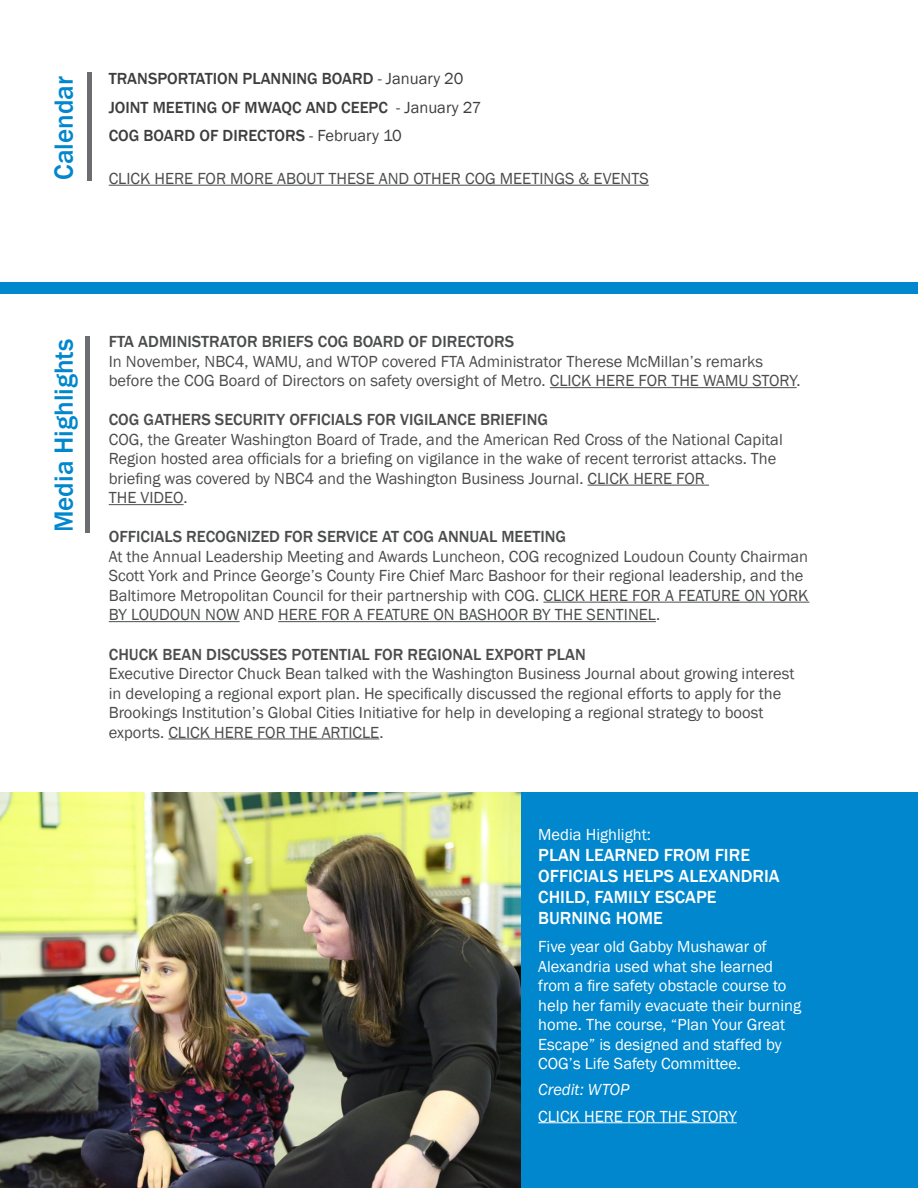
<style>
.page{position:relative;width:918px;height:1188px;background:#fff}
.page>*{position:absolute;margin:0;border:0;box-sizing:border-box;transform-origin:0 0}
.t1{font:500 27px "Franklin Gothic";color:#0087cd}
.t2{font:500 18px "Franklin Gothic";color:#fff}
.t3{font:16.5px/19.5px "Franklin Gothic";color:#4b4c4d}
.t4{font:16.5px/19.5px "Franklin Gothic";color:#fff}
.t5{font:500 16.5px "Franklin Gothic";color:#4b4c4d}
.t6{font:500 16.5px/28.5px "Franklin Gothic";color:#3e3e3f}
.t7{font:16.5px "Franklin Gothic";color:#3e3e3f}
.t8{font:italic 16.5px "Franklin Gothic";color:#fff}
.s1{font-weight:400}
</style>
<div class="page">
<div style="left:0;top:792px;width:918px;height:396px;background:#0087cd"></div>
<hr style="left:88px;top:72px;width:4px;height:108px;background:#6c6d70">
<hr style="left:109px;top:185px;width:540px;height:1px;background:#4b4c4d">
<div style="left:0;top:282px;width:918px;height:12px;background:#0087cd"></div>
<hr style="left:550px;top:387px;width:247px;height:1px;background:#4b4c4d">
<hr style="left:588px;top:485px;width:121px;height:1px;background:#4b4c4d">
<hr style="left:109px;top:504px;width:75px;height:1px;background:#4b4c4d">
<hr style="left:543px;top:602px;width:266px;height:1px;background:#4b4c4d">
<hr style="left:109px;top:621px;width:131px;height:1px;background:#4b4c4d">
<hr style="left:278px;top:621px;width:378px;height:1px;background:#4b4c4d">
<hr style="left:168px;top:739px;width:211px;height:1px;background:#4b4c4d">
<hr style="left:538px;top:1122px;width:199px;height:1px;background:#fff">
<div style="left:85px;top:336px;width:5px;height:196px;background:#6c6d70"></div>
<img style="left:0;top:792px;width:520px;height:396px">
<h1 class="t1" style="left:47px;top:180px;width:105px;rotate:-90deg">CALENDAR</h1>
<p class="t6" style="left:109px;top:65px;width:356px">TRANSPORTATION PLANNING BOARD <span class="s1">- January 20<br></span>JOINT</p>
<p class="t6" style="left:153px;top:93px;width:41px">MEETING</p>
<p class="t6" style="left:221px;top:93px;width:37px">OF MWA</p>
<p class="t6" style="left:281px;top:93px;width:202px">QC AN D CEEPC <span class="s1">- January 27</span></p>
<p class="t6" style="left:109px;top:122px;width:11px">COG</p>
<p class="t6" style="left:144px;top:122px;width:21px">BOAR</p>
<p class="t6" style="left:184px;top:122px;width:84px">D OF DIRECTORS</p>
<p class="t7" style="left:309px;top:126px;width:94px">- February 10</p>
<p class="t3" style="left:109px;top:169px;width:99px">CLICK HERE for</p>
<p class="t3" style="left:230px;top:169px;width:12px">more</p>
<p class="t3" style="left:277px;top:169px;width:11px">about</p>
<p class="t3" style="left:329px;top:169px;width:11px">these</p>
<p class="t3" style="left:379px;top:169px;width:11px">and</p>
<p class="t3" style="left:413px;top:169px;width:11px">other</p>
<p class="t3" style="left:465px;top:169px;width:45px">COG meetings</p>
<p class="t3" style="left:579px;top:169px;width:25px">&amp; events</p>
<h1 class="t1" style="left:47px;top:532px;width:195px;rotate:-90deg">MEDIA HIGHLIGHTS</h1>
<p class="t5" style="left:109px;top:332px;width:61px">FTA ADMINISTRATOR</p>
<p class="t5" style="left:262px;top:332px;width:67px">BRI EFS COG</p>
<p class="t5" style="left:353px;top:332px;width:21px">BOAR</p>
<p class="t5" style="left:394px;top:332px;width:84px">D OF DIRECTORS</p>
<p class="t3" style="left:109px;top:352px;width:694px">In November, NBC4, WAMU, and WTOP covered FTA Administrator Therese McMillan’s remarks before the COG Board of Directors on safety oversight of Metro. CLICK HERE FOR THE WAMU STORY.</p>
<p class="t5" style="left:109px;top:410px;width:11px">COG</p>
<p class="t5" style="left:144px;top:410px;width:406px">GATHERS SECURITY OFFICIALS FOR VIGILANCE BRIEFING</p>
<p class="t3" style="left:109px;top:430px;width:676px">COG, the Greater Washington Board of Trade, and the American Red Cross of the National Capital Region hosted area officials for a briefing on vigilance in the wake of recent terrorist attacks. The briefing was covered by NBC4 and the Washington Business Journal. CLICK HERE FOR<br>THE VIDEO.</p>
<p class="t5" style="left:109px;top:527px;width:306px">OFFICIALS RECOGNIZED FOR SERVICE AT COG</p>
<p class="t5" style="left:438px;top:527px;width:74px">ANNUAL MEE</p>
<p class="t5" style="left:532px;top:527px;width:35px">TING</p>
<p class="t3" style="left:109px;top:547px;width:701px">At the Annual Leadership Meeting and Awards Luncheon, COG recognized Loudoun County Chairman Scott York and Prince George’s County Fire Chief Marc Bashoor for their regional leadership, and the Baltimore Metropolitan Council for their partnership with COG. CLICK HERE FOR A FEATURE ON YORK BY LOUDOUN NOW AND HERE FOR A FEATURE ON BASHOOR BY THE SENTINEL.</p>
<p class="t5" style="left:109px;top:644px;width:478px">CHUCK BEAN DISCUSSES POTENTIAL FOR REGIONAL EXPORT PLAN</p>
<p class="t3" style="left:109px;top:664px;width:687px">Executive Director Chuck Bean talked with the Washington Business Journal about growing interest in developing a regional export plan. He specifically discussed the regional efforts to apply for the Brookings Institution’s Global Cities Initiative for help in developing a regional strategy to boost exports. CLICK HERE FOR THE ARTICLE.</p>
<p class="t4" style="left:538px;top:825px;width:114px">Media Highlight:</p>
<p class="t2" style="left:538px;top:843px;width:22px">PLAN</p>
<p class="t2" style="left:585px;top:843px;width:31px">LEARN</p>
<p class="t2" style="left:638px;top:843px;width:48px">ED FROM</p>
<p class="t2" style="left:715px;top:843px;width:37px">FIRE</p>
<p class="t2" style="left:538px;top:864px;width:39px">OFFICIALS</p>
<p class="t2" style="left:623px;top:864px;width:32px">HELPS</p>
<p class="t2" style="left:679px;top:864px;width:103px">ALEXANDRIA</p>
<p class="t2" style="left:538px;top:885px;width:10px">CHIL</p>
<p class="t2" style="left:574px;top:885px;width:31px">D, FAMIL</p>
<p class="t2" style="left:641px;top:885px;width:36px">Y ESCAP</p>
<p class="t2" style="left:707px;top:885px;width:11px">E</p>
<p class="t2" style="left:538px;top:906px;width:12px">BURNING</p>
<p class="t2" style="left:616px;top:906px;width:13px">HOM</p>
<p class="t2" style="left:653px;top:906px;width:11px">E</p>
<p class="t4" style="left:538px;top:937px;width:264px">Five year old Gabby Mushawar of Alexandria used what she learned from a fire safety obstacle course to help her family evacuate their burning home. The course, “Plan Your Great Escape” is designed and staffed by COG’s Life Safety Committee.</p>
<p class="t8" style="left:538px;top:1079px;width:92px">Credit: WTOP</p>
<p class="t4" style="left:538px;top:1107px;width:200px">CLICK HERE FOR THE STORY</p>
</div>
